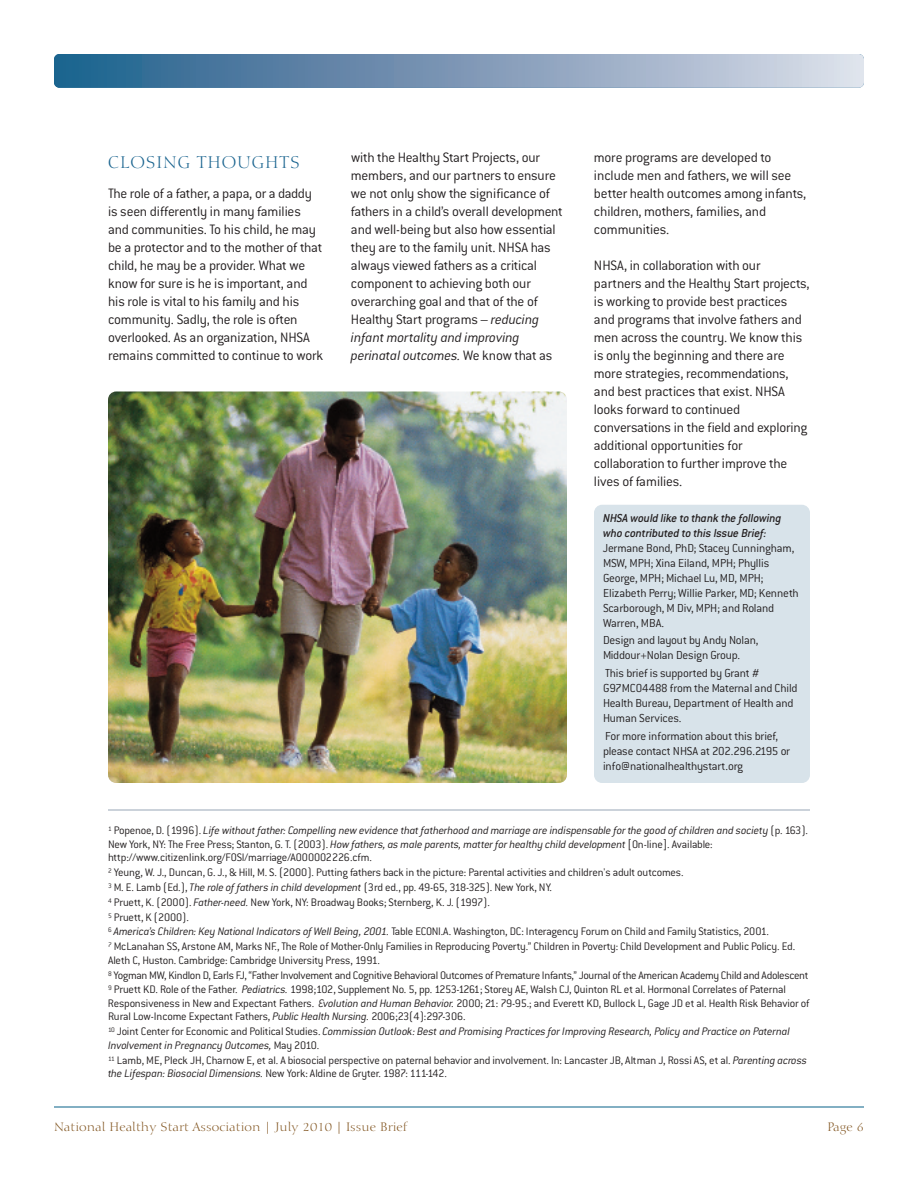
<style>
.page{position:relative;width:918px;height:1188px;background:#fff}
.page>*{position:absolute;margin:0;border:0;box-sizing:border-box;transform-origin:0 0}
.t1{font:16.5px "Calligraphic 810 BT";letter-spacing:.05em;color:#1a648f}
.t2{font:300 15px/18px "Conduit ITC";letter-spacing:-.015em;color:#231f20}
.t3{font:300 12.75px/15px "Conduit ITC";letter-spacing:-.015em;color:#231f20}
.t4{font:italic 500 12.75px/15px "Conduit ITC";letter-spacing:-.01em;color:#231f20}
.t5{font:300 12px/14.9px "Conduit ITC";letter-spacing:-.015em;color:#231f20}
.t6{font:italic 300 12px/13.5px "Conduit ITC";letter-spacing:-.015em;color:#231f20}
.t7{font:12px "Calligraphic 810 BT";color:#7f511b}
.s1{font-style:italic}
.s2{font-style:normal}
</style>
<div class="page">
<div style="left:54px;top:54px;width:810px;height:34px;background:linear-gradient(to right,#1e5c89,#dddbe7);border-radius:5px"></div>
<hr style="left:54px;top:1106px;width:810px;height:2px;background:#5996b0">
<hr style="left:108px;top:809px;width:702px;height:2px;background:#bbc4ce">
<img style="left:108px;top:392px;width:459px;height:391px;border-radius:8px">
<div style="left:594px;top:505px;width:216px;height:278px;background:#d8e3ea;border-radius:8px"></div>
<h1 class="t1" style="left:108px;top:155px;width:194px">CLOSING THOUGHTS</h1>
<p class="t2" style="left:108px;top:186px;width:217px">The role of a father, a papa, or a daddy is seen differently in many families and communities. To his child, he may be a protector and to the mother of that child, he may be a provider. What we know for sure is he is important, and his role is vital to his family and his community. Sadly, the role is often overlooked. As an organization, NHSA remains committed to continue to work</p>
<p class="t2" style="left:351px;top:150px;width:213px">with the Healthy Start Projects, our members, and our partners to ensure we not only show the significance of fathers in a child’s overall development and well-being but also how essential they are to the family unit. NHSA has always viewed fathers as a critical component to achieving both our overarching goal and that of the of Healthy Start programs – <span class="s1">reducing infant mortality and improving perinatal outcomes.</span> We know that as</p>
<p class="t2" style="left:594px;top:150px;width:214px">more programs are developed to include men and fathers, we will see better health outcomes among infants, children, mothers, families, and communities.</p>
<p class="t2" style="left:594px;top:258px;width:217px">NHSA, in collaboration with our partners and the Healthy Start projects, is working to provide best practices and programs that involve fathers and men across the country. We know this is only the beginning and there are more strategies, recommendations, and best practices that exist. NHSA looks forward to continued conversations in the field and exploring additional opportunities for collaboration to further improve the lives of families.</p>
<p class="t4" style="left:603px;top:512px;width:180px">NHSA would like to thank the following who contributed to this Issue Brief:</p>
<p class="t3" style="left:603px;top:542px;width:197px">Jermane Bond, PhD; Stacey Cunningham, MSW, MPH; Xina Eiland, MPH; Phyllis George, MPH; Michael Lu, MD, MPH; Elizabeth Perry; Willie Parker, MD; Kenneth Scarborough, M Div, MPH; and Roland Warren, MBA.</p>
<p class="t3" style="left:603px;top:634px;width:157px">Design and layout by Andy Nolan,<br>Middour+Nolan Design Group.</p>
<p class="t3" style="left:603px;top:667px;width:196px">This brief is supported by Grant #<br>G97MC04488 from the Maternal and Child<br>Health Bureau, Department of Health and<br>Human Services.</p>
<p class="t3" style="left:603px;top:730px;width:189px">For more information about this brief, please contact NHSA at 202.296.2195 or info@nationalhealthystart.org</p>
<p class="t6" style="left:108px;top:825px;width:702px"><sup>1</sup> <span class="s2">Popenoe, D. (1996).</span> Life without father: Compelling new evidence that fatherhood and marriage are indispensable for the good of children and society <span class="s2">(p. 163).<br>New York, NY: The Free Press; Stanton, G. T. (2003).</span> How fathers, as male parents, matter for healthy child development <span class="s2">[On-line]. Available: http://www.citizenlink.org/FOSI/marriage/A000002226.cfm.</span></p>
<p class="t5" style="left:108px;top:866px;width:689px"><sup>2</sup> Yeung, W. J., Duncan, G. J., &amp; Hill, M. S. (2000). Putting fathers back in the picture: Parental activities and children's adult outcomes.<br><sup>3</sup> M. E. Lamb (Ed.), <span class="s1">The role of fathers in child development</span> (3rd ed., pp. 49-65, 318-325). New York, NY.<br><sup>4</sup> Pruett, K. (2000). <span class="s1">Father-need.</span> New York, NY: Broadway Books; Sternberg, K. J. (1997).<br><sup>5</sup> Pruett, K (2000).<br><sup>6</sup> <span class="s1">America’s Children: Key National Indicators of Well Being, 2001.</span> Table ECONI.A. Washington, DC: Interagency Forum on Child and Family Statistics, 2001.<br><sup>7</sup> McLanahan SS, Arstone AM, Marks NF., The Role of Mother-Only Families in Reproducing Poverty.” Children in Poverty: Child Development and Public Policy. Ed.</p>
<p class="t5" style="left:108px;top:954px;width:702px">Aleth C, Huston. Cambridge: Cambridge University Press, 1991.<br><sup>8</sup> Yogman MW, Kindlon D, Earls FJ, “Father Involvement and Cognitive Behavioral Outcomes of Premature Infants,” Journal of the American Academy Child and Adolescent<br><sup>9</sup> Pruett KD. Role of the Father. <span class="s1">Pediatrics.</span> 1998;102, Supplement No. 5, pp. 1253-1261; Storey AE, Walsh CJ, Quinton RL et al. Hormonal Correlates of Paternal</p>
<p class="t5" style="left:108px;top:998px;width:703px;line-height:13.5px">Responsiveness in New and Expectant Fathers. <span class="s1">Evolution and Human Behavior.</span> 2000; 21: 79-95.; and Everett KD, Bullock L, Gage JD et al. Health Risk Behavior of<br>Rural Low-Income Expectant Fathers, <span class="s1">Public Health Nursing.</span> 2006;23(4):297-306.</p>
<p class="t6" style="left:108px;top:1026px;width:683px"><sup>10</sup> <span class="s2">Joint Center for Economic and Political Studies.</span> Commission Outlook: Best and Promising Practices for Improving Research, Policy and Practice on Paternal<br>Involvement in Pregnancy Outcomes, <span class="s2">May 2010.</span></p>
<p class="t5" style="left:108px;top:1055px;width:701px;line-height:13.5px"><sup>11</sup> Lamb, ME, Pleck JH, Charnow E, et al. A biosocial perspective on paternal behavior and involvement. In: Lancaster JB, Altman J, Rossi AS, et al. <span class="s1">Parenting across the Lifespan: Biosocial Dimensions.</span> New York: Aldine de Gryter. 1987: 111-142.</p>
<p class="t7" style="left:54px;top:1122px;width:355px">National Healthy Start Association | July 2010 | Issue Brief</p>
<p class="t7" style="left:828px;top:1122px;width:38px">Page 6</p>
</div>
